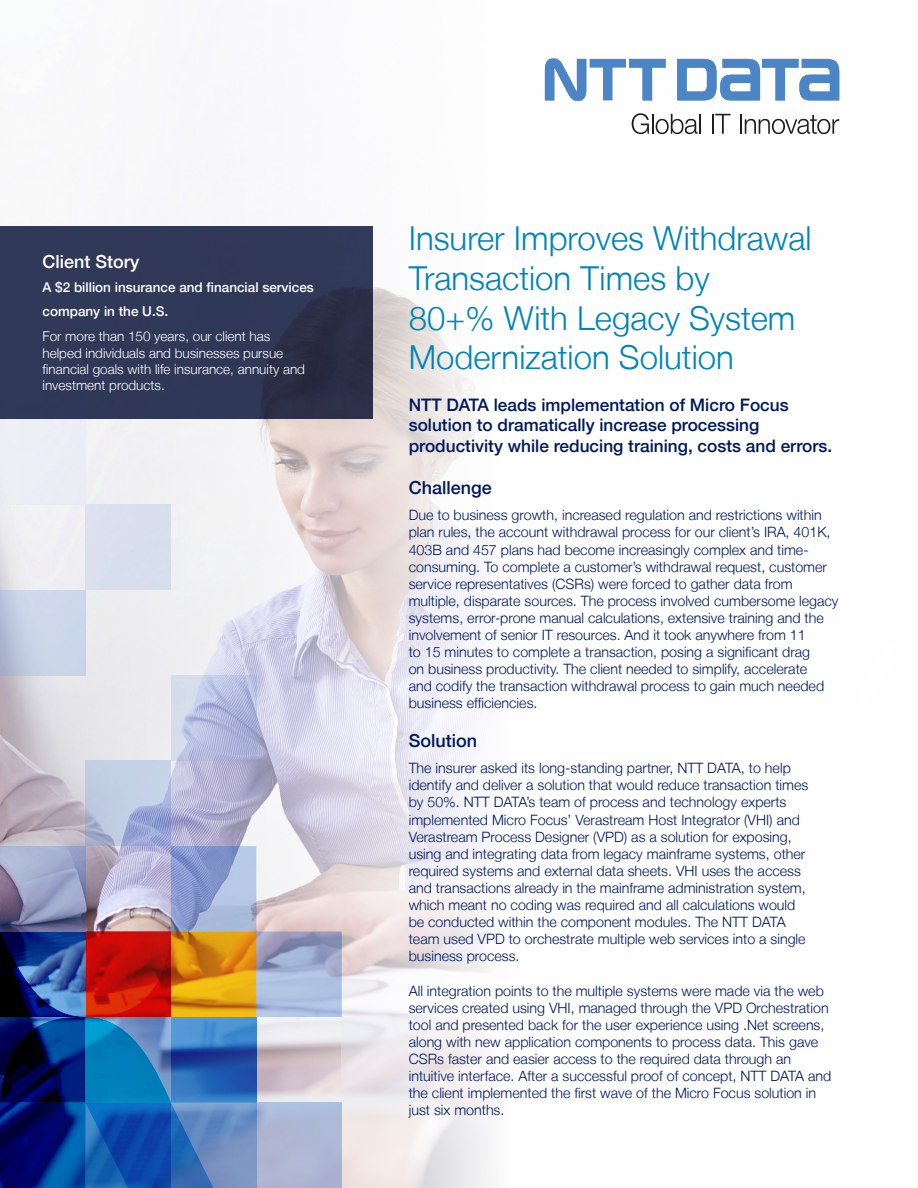
<style>
.page{position:relative;width:918px;height:1188px;background:#fff}
.page>*{position:absolute;margin:0;border:0;box-sizing:border-box;transform-origin:0 0}
.t1{font:300 33px/39.6px "Helvetica Neue LT";color:#0084b6}
.t2{font:500 18px "Helvetica Neue LT";color:#00195d}
.t3{font:500 18px "Helvetica Neue LT";color:#fff}
.t4{font:500 17.25px/20.7px "Helvetica Neue LT";color:#00195d}
.t5{font:300 14.25px/17.1px "Helvetica Neue LT";color:#00195d}
.t6{font:300 13.5px/16.2px "Helvetica Neue LT";color:#fff}
.t7{font:500 13.5px/24px "Helvetica Neue LT";color:#fff}
</style>
<div class="page">
<img style="left:0;top:58px;width:840px;height:1130px">
<svg style="left:342px;top:1017px;width:85px;height:86px;background:#eae7ec"></svg>
<img style="left:0;top:846px;width:342px;height:342px">
<svg style="left:0;top:846px;width:85px;height:86px;background:#8d92b4"></svg>
<svg style="left:86px;top:761px;width:85px;height:85px;background:#b4c0de"></svg>
<svg style="left:171px;top:675px;width:85px;height:86px;background:#bac2e1"></svg>
<svg style="left:0;top:590px;width:85px;height:85px;background:#c6d1e4"></svg>
<div style="left:86px;top:504px;width:85px;height:86px;background:#d4ddef"></div>
<div style="left:0;top:419px;width:85px;height:85px;background:#e8ecf6"></div>
<svg style="left:0;top:226px;width:373px;height:193px;background:#2f3654"></svg>
<svg style="left:677px;top:59px;width:162px;height:41px"></svg>
<svg style="left:545px;top:58px;width:121px;height:43px"></svg>
<svg style="left:632px;top:113px;width:66px;height:21px"></svg>
<hr style="left:699px;top:114px;width:2px;height:20px;background:#201d1e">
<hr style="left:712px;top:114px;width:2px;height:20px;background:#201d1e">
<svg style="left:715px;top:114px;width:15px;height:20px"></svg>
<hr style="left:740px;top:114px;width:2px;height:20px;background:#201d1e">
<svg style="left:745px;top:115px;width:94px;height:19px"></svg>
<p class="t3" style="left:43px;top:251px;width:99px">Client Story</p>
<p class="t7" style="left:43px;top:275px;width:273px">A $2 billion insurance and financial services company in the U.S.</p>
<p class="t6" style="left:43px;top:328px;width:264px">For more than 150 years, our client has helped individuals and businesses pursue financial goals with life insurance, annuity and investment products.</p>
<p class="t1" style="left:409px;top:218px;width:404px">Insurer Improves Withdrawal<br>Transaction Times by<br>80+% With Legacy System<br>Modernization Solution</p>
<p class="t4" style="left:409px;top:394px;width:425px">NTT DATA leads implementation of Micro Focus solution to dramatically increase processing productivity while reducing training, costs and errors.</p>
<p class="t2" style="left:409px;top:477px;width:85px">Challenge</p>
<p class="t5" style="left:409px;top:506px;width:431px">Due to business growth, increased regulation and restrictions within plan rules, the account withdrawal process for our client’s IRA, 401K, 403B and 457 plans had become increasingly complex and time&shy;consuming. To complete a customer’s withdrawal request, customer service representatives (CSRs) were forced to gather data from multiple, disparate sources. The process involved cumbersome legacy systems, error-prone manual calculations, extensive training and the involvement of senior IT resources. And it took anywhere from 11<br>to 15 minutes to complete a transaction, posing a significant drag<br>on business productivity. The client needed to simplify, accelerate<br>and codify the transaction withdrawal process to gain much needed business efficiencies.</p>
<p class="t2" style="left:409px;top:730px;width:70px">Solution</p>
<p class="t5" style="left:409px;top:759px;width:401px">The insurer asked its long-standing partner, NTT DATA, to help identify and deliver a solution that would reduce transaction times by 50%. NTT DATA’s team of process and technology experts implemented Micro Focus’ Verastream Host Integrator (VHI) and Verastream Process Designer (VPD) as a solution for exposing, using and integrating data from legacy mainframe systems, other required systems and external data sheets. VHI uses the access and transactions already in the mainframe administration system, which meant no coding was required and all calculations would be conducted within the component modules. The NTT DATA team used VPD to orchestrate multiple web services into a single business process.</p>
<p class="t5" style="left:409px;top:982px;width:424px">All integration points to the multiple systems were made via the web services created using VHI, managed through the VPD Orchestration tool and presented back for the user experience using .Net screens, along with new application components to process data. This gave CSRs faster and easier access to the required data through an intuitive interface. After a successful proof of concept, NTT DATA and the client implemented the first wave of the Micro Focus solution in just six months.</p>
</div>
